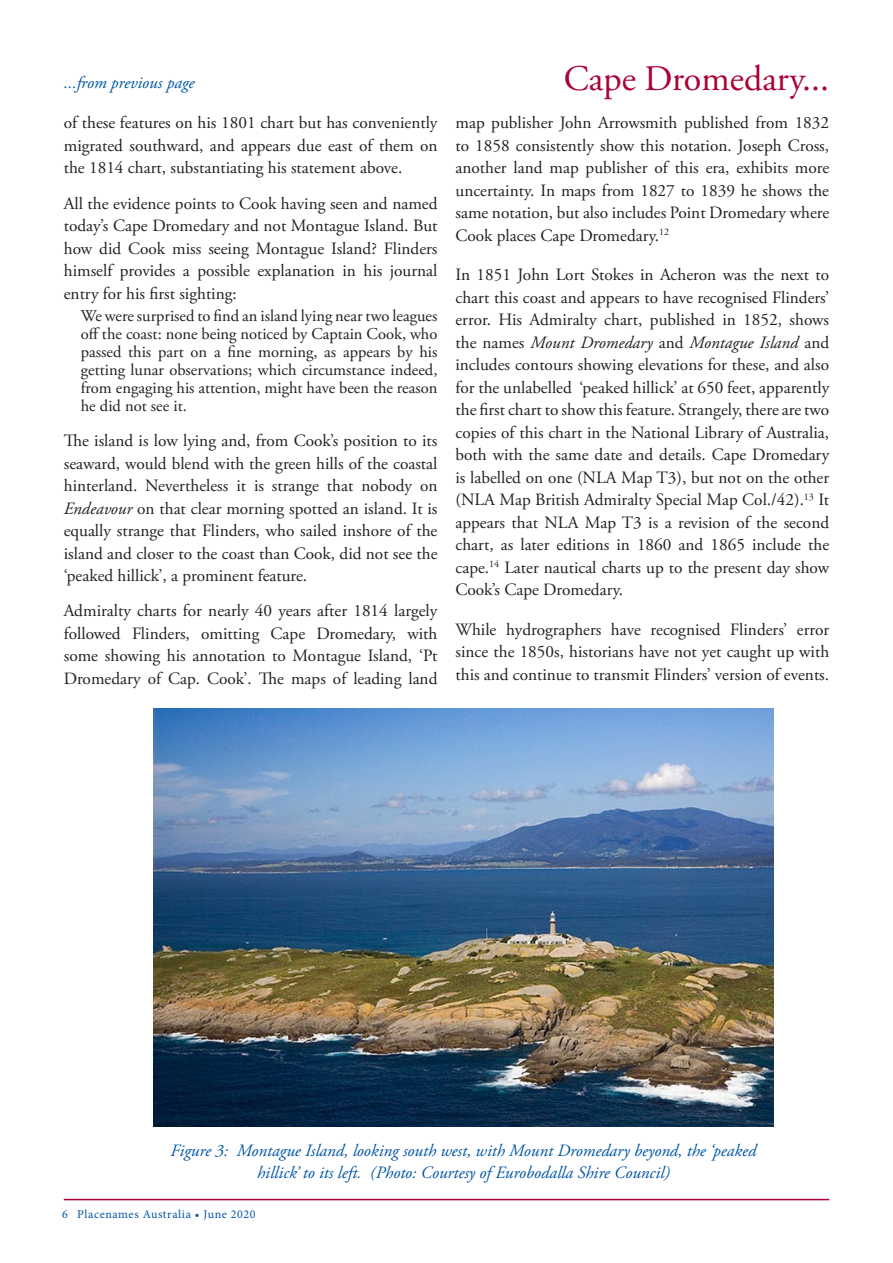
<style>
.page{position:relative;width:893px;height:1263px;background:#fff}
.page>*{position:absolute;margin:0;border:0;box-sizing:border-box;transform-origin:0 0}
.heading{font:36px "Adobe Garamond Pro";color:#ab0333}
.text{font:17.25px/22.5px "Adobe Garamond Pro";color:#231f20;text-align:justify}
.t1{font:italic 17.25px/22.5px "Adobe Garamond Pro";color:#0155a5;text-align:center}
.text-2{font:16.5px/18px "Adobe Garamond Pro";color:#231f20;text-align:justify}
.t2{font:12px "Minion Pro";letter-spacing:.05em;color:#0155a5}
.s1{font-style:italic}
</style>
<div class="page">
<hr style="left:64px;top:1199px;width:765px;height:1px;background:#ab0333">
<img style="left:153px;top:708px;width:621px;height:419px">
<p class="t1" style="left:64px;top:72px;width:132px">...from previous page</p>
<p class="heading" style="left:564px;top:57px;width:267px">Cape Dromedary...</p>
<p class="text" style="left:64px;top:112px;width:375px">of these features on his 1801 chart but has conveniently migrated southward, and appears due east of them on the 1814 chart, substantiating his statement above.</p>
<p class="text" style="left:64px;top:193px;width:375px">All the evidence points to Cook having seen and named today’s Cape Dromedary and not Montague Island. But how did Cook miss seeing Montague Island? Flinders himself provides a possible explanation in his journal entry for his first sighting:</p>
<p class="text-2" style="left:81px;top:307px;width:358px">We were surprised to find an island lying near two leagues off the coast: none being noticed by Captain Cook, who passed this part on a fine morning, as appears by his getting lunar observations; which circumstance indeed, from engaging his attention, might have been the reason he did not see it.</p>
<p class="text" style="left:64px;top:430px;width:375px">The island is low lying and, from Cook’s position to its seaward, would blend with the green hills of the coastal hinterland. Nevertheless it is strange that nobody on <span class="s1">Endeavour</span> on that clear morning spotted an island. It is equally strange that Flinders, who sailed inshore of the island and closer to the coast than Cook, did not see the ‘peaked hillick’, a prominent feature.</p>
<p class="text" style="left:64px;top:600px;width:375px">Admiralty charts for nearly 40 years after 1814 largely followed Flinders, omitting Cape Dromedary, with some showing his annotation to Montague Island, ‘Pt Dromedary of Cap. Cook’. The maps of leading land</p>
<p class="text" style="left:455px;top:112px;width:375px">map publisher John Arrowsmith published from 1832 to 1858 consistently show this notation. Joseph Cross, another land map publisher of this era, exhibits more uncertainty. In maps from 1827 to 1839 he shows the same notation, but also includes Point Dromedary where Cook places Cape Dromedary.<sup>12</sup></p>
<p class="text" style="left:455px;top:264px;width:376px">In 1851 John Lort Stokes in Acheron was the next to chart this coast and appears to have recognised Flinders’ error. His Admiralty chart, published in 1852, shows the names <span class="s1">Mount Dromedary</span> and <span class="s1">Montague Island</span> and includes contours showing elevations for these, and also for the unlabelled ‘peaked hillick’ at 650 feet, apparently the first chart to show this feature. Strangely, there are two copies of this chart in the National Library of Australia, both with the same date and details. Cape Dromedary is labelled on one (NLA Map T3), but not on the other (NLA Map British Admiralty Special Map Col./42).<sup>13</sup> It appears that NLA Map T3 is a revision of the second chart, as later editions in 1860 and 1865 include the cape.<sup>14</sup> Later nautical charts up to the present day show Cook’s Cape Dromedary.</p>
<p class="text" style="left:455px;top:619px;width:375px">While hydrographers have recognised Flinders’ error since the 1850s, historians have not yet caught up with this and continue to transmit Flinders’ version of events.</p>
<p class="t1" style="left:171px;top:1139px;width:587px">Figure 3: Montague Island, looking south west, with Mount Dromedary beyond, the ‘peaked hillick’ to its left. (Photo: Courtesy of Eurobodalla Shire Council)</p>
<p class="t2" style="left:62px;top:1206px;width:195px">6 Placenames Australia • June 2020</p>
</div>
